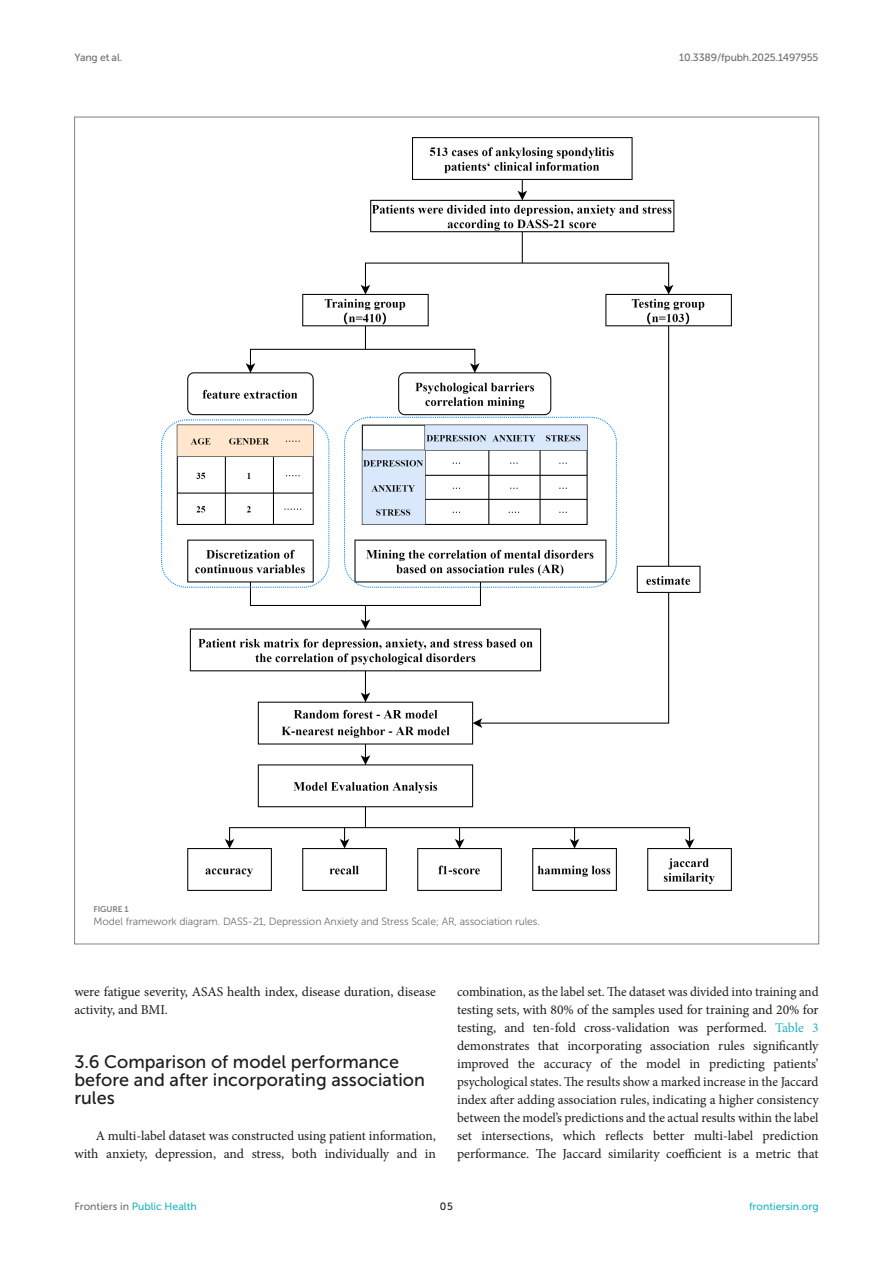
<style>
.page{position:relative;width:893px;height:1263px;background:#fff}
.page>*{position:absolute;margin:0;border:0;box-sizing:border-box;transform-origin:0 0}
.HEAD_2{font:18px/18px "Museo Sans 500";color:#1b1c1b}
.TEXT{font:13.5px/18px "Minion Pro";letter-spacing:-.005em;color:#1b1c1b}
.FIG_LEG{font:10.5px "Museo Sans 300";letter-spacing:-.01em;color:#706f70}
.t1{font:10.5px "Museo Sans 500";color:#1db5c3}
.t2{font:10.5px "Museo Sans 500";letter-spacing:-.015em;color:#706f70}
.t3{font:10.5px "Museo Sans 500";color:#1b1c1b}
.FIG_HD{font:8.25px "Museo Sans 700";letter-spacing:-.01em;color:#7e7f7f}
.s1{color:#1db5c3}
.s2{color:#706f70}
</style>
<div class="page">
<img style="left:161px;top:137px;width:571px;height:754px">
<p class="t2" style="left:74px;top:51px;width:49px">Yang et al.</p>
<p class="t2" style="left:679px;top:51px;width:141px">10.3389/fpubh.2025.1497955</p>
<p class="FIG_HD" style="left:94px;top:904px;width:37px">FIGURE 1</p>
<p class="FIG_LEG" style="left:94px;top:916px;width:448px">Model framework diagram. DASS-21, Depression Anxiety and Stress Scale; AR, association rules.</p>
<p class="TEXT" style="left:74px;top:983px;width:363px">were fatigue severity, ASAS health index, disease duration, disease activity, and BMI.</p>
<p class="HEAD_2" style="left:74px;top:1053px;width:352px">3.6 Comparison of model performance before and after incorporating association rules</p>
<p class="TEXT" style="left:74px;top:1127px;width:363px;text-align:right">A multi-label dataset was constructed using patient information, with anxiety, depression, and stress, both individually and in</p>
<p class="TEXT" style="left:457px;top:983px;width:363px;text-align:justify">combination, as the label set. The dataset was divided into training and testing sets, with 80% of the samples used for training and 20% for testing, and ten-fold cross-validation was performed. <span class="s1">Table 3 </span>demonstrates that incorporating association rules significantly improved the accuracy of the model in predicting patients’ psychological states. The results show a marked increase in the Jaccard index after adding association rules, indicating a higher consistency between the model’s predictions and the actual results within the label set intersections, which reflects better multi-label prediction performance. The Jaccard similarity coefficient is a metric that</p>
<p class="t1" style="left:74px;top:1200px;width:124px"><span class="s2">Frontiers in</span> Public Health</p>
<p class="t3" style="left:440px;top:1200px;width:14px">05</p>
<p class="t1" style="left:749px;top:1200px;width:71px">frontiersin.org</p>
</div>
